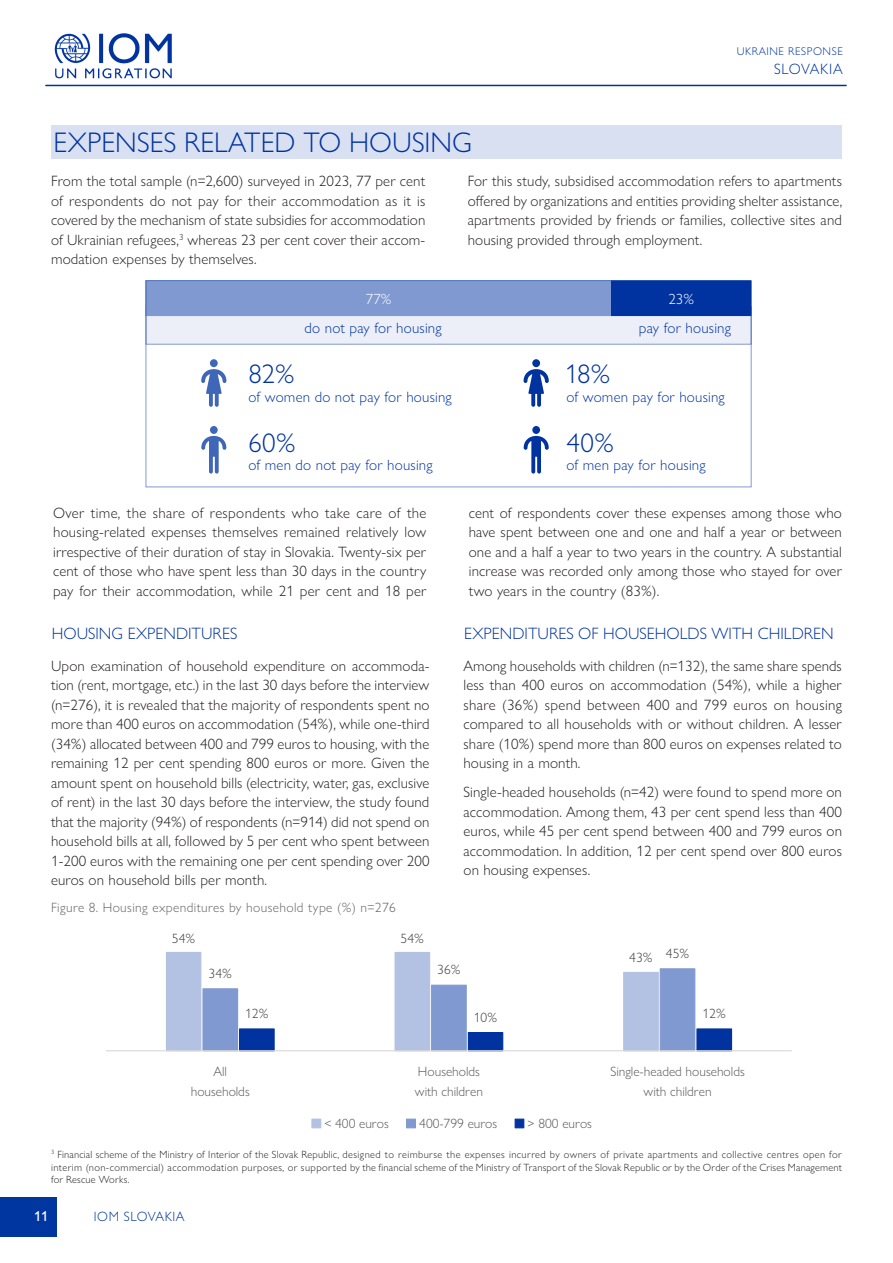
<style>
.page{position:relative;width:893px;height:1263px;background:#fff}
.page>*{position:absolute;margin:0;border:0;box-sizing:border-box;transform-origin:0 0}
.chapter_title{font:300 28.5px "Gill Sans Nova";color:#0033a0}
.t1{font:300 27px "Gill Sans Nova";color:#0033a0}
.chapter__subtitle{font:300 16.5px "Gill Sans Nova";color:#0033a0}
.chapter__body_text{font:300 15px/19.5px "Gill Sans Nova";letter-spacing:.01em;color:#231f20;text-align:justify}
.t2{font:300 15px "Gill Sans Nova";letter-spacing:.015em;color:#0033a0}
.t3{font:300 15px "Gill Sans Nova";letter-spacing:.05em;color:#0033a0}
.t4{font:300 14.85px "Gill Sans Nova";color:#fff}
.t5{font:14.25px "Gill Sans Nova";color:#fff}
.t6{font:300 13.5px/19.4px "Gill Sans Nova";color:#595959;text-align:center}
.figure__title{font:300 13.5px "Gill Sans Nova";letter-spacing:.03em;color:#636366}
.t7{font:300 13.5px "Gill Sans Nova";letter-spacing:.005em;color:#404040}
.t8{font:300 13.5px "Gill Sans Nova";letter-spacing:.04em;color:#0036a0}
.t9{font:300 11.25px "Gill Sans Nova";letter-spacing:.05em;color:#0033a0}
.footnote{font:300 10.5px/13.5px "Gill Sans Nova";letter-spacing:.025em;color:#231f20}
</style>
<div class="page">
<img style="left:54px;top:33px;width:118px;height:46px">
<hr style="left:46px;top:85px;width:800px;height:1px;background:#0033a0">
<div style="left:0;top:1197px;width:57px;height:39px;background:#0036a0"></div>
<div style="left:146px;top:306px;width:605px;height:39px;background:#eceff8"></div>
<div style="left:51px;top:125px;width:791px;height:33px;background:#d9e0f2"></div>
<div style="left:146px;top:281px;width:466px;height:34px;background:#8099d0"></div>
<div style="left:146px;top:280px;width:466px;height:36px;border:1px solid #8099d0"></div>
<div style="left:612px;top:281px;width:139px;height:34px;background:#0033a0"></div>
<div style="left:611px;top:280px;width:140px;height:36px;border:1px solid #0033a0"></div>
<svg style="left:524px;top:369px;width:25px;height:38px"></svg>
<div style="left:532px;top:359px;width:8px;height:8px;background:#0033a0;border-radius:50%"></div>
<svg style="left:524px;top:436px;width:25px;height:37px"></svg>
<div style="left:532px;top:426px;width:8px;height:8px;background:#0033a0;border-radius:50%"></div>
<svg style="left:201px;top:369px;width:25px;height:38px"></svg>
<div style="left:210px;top:359px;width:8px;height:8px;background:#4066b8;border-radius:50%"></div>
<svg style="left:201px;top:436px;width:25px;height:37px"></svg>
<div style="left:210px;top:426px;width:8px;height:8px;background:#4066b8;border-radius:50%"></div>
<svg style="left:165px;top:952px;width:266px;height:100px"></svg>
<svg style="left:202px;top:968px;width:531px;height:84px"></svg>
<hr style="left:106px;top:1050px;width:686px;height:1px;background:#d9d9d9">
<div style="left:311px;top:1118px;width:10px;height:10px;background:#b3c2e3;border:1px solid #b3c2e3"></div>
<div style="left:406px;top:1118px;width:10px;height:10px;background:#8099d0;border:1px solid #8099d0"></div>
<div style="left:515px;top:1118px;width:9px;height:10px;background:#0033a0;border:1px solid #0033a0"></div>
<p class="chapter_title" style="left:53px;top:125px;width:420px">EXPENSES RELATED TO HOUSING</p>
<p class="t9" style="left:737px;top:45px;width:108px">UKRAINE RESPONSE</p>
<p class="t3" style="left:774px;top:60px;width:70px">SLOVAKIA</p>
<p class="chapter__body_text" style="left:51px;top:171px;width:376px">From the total sample (n=2,600) surveyed in 2023, 77 per cent of respondents do not pay for their accommodation as it is covered by the mechanism of state subsidies for accommodation of Ukrainian refugees,<sup>3</sup> whereas 23 per cent cover their accom&shy;modation expenses by themselves.</p>
<p class="chapter__body_text" style="left:468px;top:171px;width:376px">For this study, subsidised accommodation refers to apartments offered by organizations and entities providing shelter assistance, apartments provided by friends or families, collective sites and housing provided through employment.</p>
<p class="t4" style="left:366px;top:290px;width:27px">77%</p>
<p class="t4" style="left:668px;top:290px;width:27px">23%</p>
<p class="t2" style="left:305px;top:319px;width:139px">do not pay for housing</p>
<p class="t2" style="left:639px;top:319px;width:94px">pay for housing</p>
<p class="t1" style="left:248px;top:357px;width:48px">82%</p>
<p class="t1" style="left:565px;top:357px;width:47px">18%</p>
<p class="t2" style="left:248px;top:388px;width:205px">of women do not pay for housing</p>
<p class="t2" style="left:566px;top:388px;width:160px">of women pay for housing</p>
<p class="t1" style="left:248px;top:427px;width:49px">60%</p>
<p class="t1" style="left:566px;top:427px;width:49px">40%</p>
<p class="t2" style="left:248px;top:456px;width:186px">of men do not pay for housing</p>
<p class="t2" style="left:566px;top:456px;width:141px">of men pay for housing</p>
<p class="chapter__body_text" style="left:53px;top:503px;width:375px">Over time, the share of respondents who take care of the housing-related expenses themselves remained relatively low irrespective of their duration of stay in Slovakia. Twenty-six per cent of those who have spent less than 30 days in the country pay for their accommodation, while 21 per cent and 18 per</p>
<p class="chapter__body_text" style="left:469px;top:503px;width:375px">cent of respondents cover these expenses among those who have spent between one and one and half a year or between one and a half a year to two years in the country. A substantial increase was recorded only among those who stayed for over two years in the country (83%).</p>
<p class="chapter__subtitle" style="left:52px;top:623px;width:187px">HOUSING EXPENDITURES</p>
<p class="chapter__subtitle" style="left:464px;top:623px;width:371px">EXPENDITURES OF HOUSEHOLDS WITH CHILDREN</p>
<p class="chapter__body_text" style="left:51px;top:655px;width:380px">Upon examination of household expenditure on accommoda&shy;tion (rent, mortgage, etc.) in the last 30 days before the interview (n=276), it is revealed that the majority of respondents spent no more than 400 euros on accommodation (54%), while one-third (34%) allocated between 400 and 799 euros to housing, with the remaining 12 per cent spending 800 euros or more. Given the amount spent on household bills (electricity, water, gas, exclusive of rent) in the last 30 days before the interview, the study found that the majority (94%) of respondents (n=914) did not spend on household bills at all, followed by 5 per cent who spent between 1-200 euros with the remaining one per cent spending over 200 euros on household bills per month.</p>
<p class="chapter__body_text" style="left:463px;top:655px;width:380px">Among households with children (n=132), the same share spends less than 400 euros on accommodation (54%), while a higher share (36%) spend between 400 and 799 euros on housing compared to all households with or without children. A lesser share (10%) spend more than 800 euros on expenses related to housing in a month.</p>
<p class="chapter__body_text" style="left:463px;top:782px;width:380px">Single-headed households (n=42) were found to spend more on accommodation. Among them, 43 per cent spend less than 400 euros, while 45 per cent spend between 400 and 799 euros on accommodation. In addition, 12 per cent spend over 800 euros on housing expenses.</p>
<p class="figure__title" style="left:51px;top:899px;width:346px">Figure 8. Housing expenditures by household type (%) n=276</p>
<p class="t7" style="left:172px;top:930px;width:25px">54%</p>
<p class="t7" style="left:401px;top:930px;width:25px">54%</p>
<p class="t7" style="left:208px;top:965px;width:25px">34%</p>
<p class="t7" style="left:437px;top:961px;width:25px">36%</p>
<p class="t7" style="left:629px;top:949px;width:25px">43%</p>
<p class="t7" style="left:666px;top:945px;width:25px">45%</p>
<p class="t7" style="left:245px;top:1005px;width:25px">12%</p>
<p class="t7" style="left:474px;top:1009px;width:25px">10%</p>
<p class="t7" style="left:702px;top:1005px;width:25px">12%</p>
<p class="t6" style="left:191px;top:1062px;width:61px">All households</p>
<p class="t6" style="left:415px;top:1062px;width:69px;text-align:left">Households with children</p>
<p class="t6" style="left:610px;top:1062px;width:136px">Single-headed households with children</p>
<p class="t6" style="left:324px;top:1113px;width:66px">&lt; 400 euros</p>
<p class="t6" style="left:419px;top:1113px;width:80px">400-799 euros</p>
<p class="t6" style="left:528px;top:1113px;width:66px">&gt; 800 euros</p>
<p class="footnote" style="left:51px;top:1147px;width:792px"><sup>3</sup> Financial scheme of the Ministry of Interior of the Slovak Republic, designed to reimburse the expenses incurred by owners of private apartments and collective centres open for interim (non-commercial) accommodation purposes, or supported by the financial scheme of the Ministry of Transport of the Slovak Republic or by the Order of the Crises Management</p>
<p class="footnote" style="left:51px;top:1173px;width:80px">for Rescue Works.</p>
<p class="t5" style="left:34px;top:1208px;width:16px">11</p>
<p class="t8" style="left:94px;top:1208px;width:92px">IOM SLOVAKIA</p>
</div>
